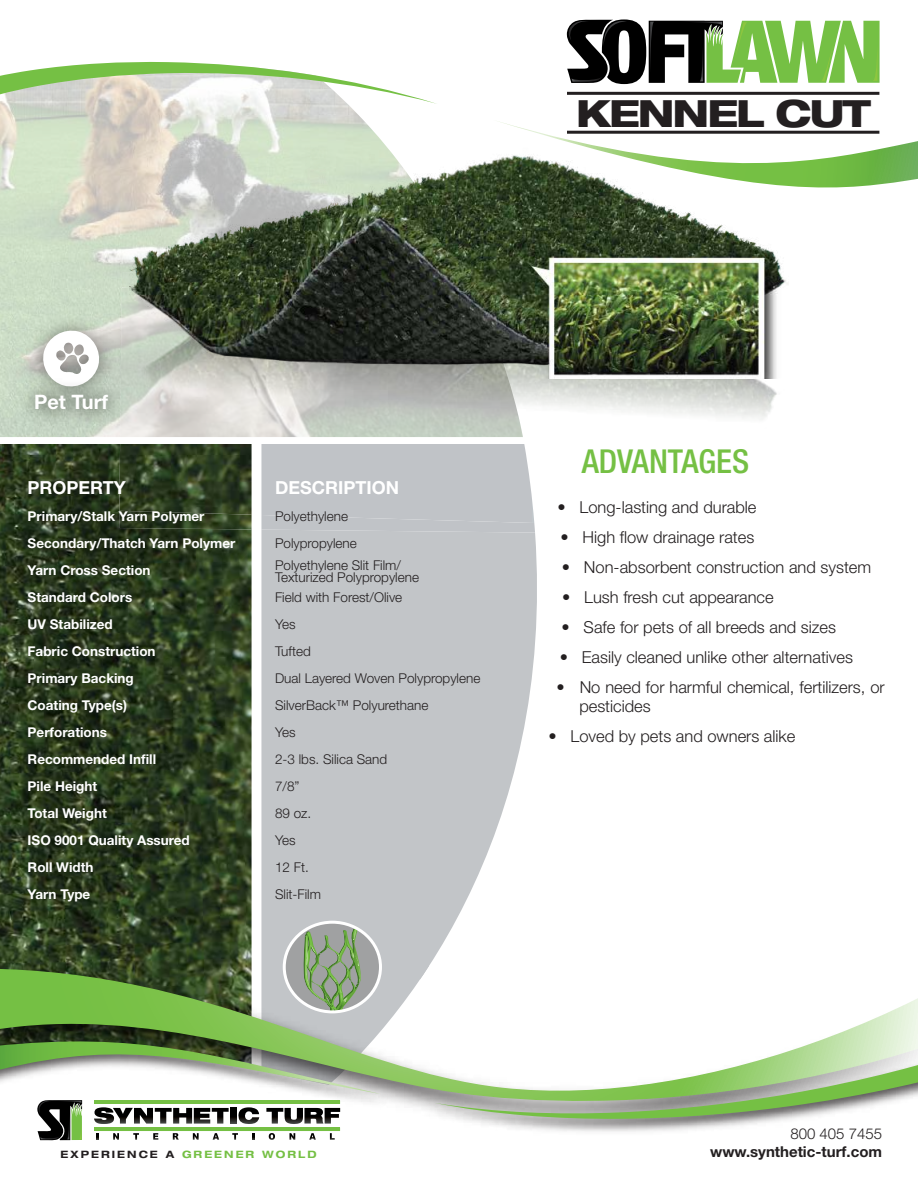
<style>
.page{position:relative;width:918px;height:1188px;background:#fff}
.page>*{position:absolute;margin:0;border:0;box-sizing:border-box;transform-origin:0 0}
.t1{font:800 expanded 37.5px "Helvetica Neue";letter-spacing:-.05em;color:#231f20}
.t2{font:500 condensed 33px "Helvetica Neue";color:#75c044}
.t3{font:700 19.95px "Helvetica Neue";color:#fff}
.t4{font:700 18px "Helvetica Neue";color:#fff}
.t5{font:300 16.5px/19.5px "Helvetica Neue";color:#231f20}
.t6{font:700 15px "Helvetica Neue";color:#231f20}
.t7{font:300 15px "Helvetica Neue";color:#231f20}
.t8{font:700 13.5px/27px "Helvetica Neue";color:#fff}
.t9{font:300 13.5px/27px "Helvetica Neue";color:#231f20}
.t10{font:700 expanded 10.2px "Helvetica Neue";letter-spacing:.2em;color:#75c044}
.s1{color:#231f20}
</style>
<div class="page">
<svg style="left:261px;top:536px;width:276px;height:430px;background:#c9ccce"></svg>
<img style="left:0;top:202px;width:129px;height:235px">
<img style="left:0;top:444px;width:252px;height:633px">
<img style="left:284px;top:379px;width:496px;height:151px">
<div style="left:261px;top:444px;width:273px;height:79px;background:#c0c3c7"></div>
<img style="left:120px;top:288px;width:403px;height:149px">
<img style="left:119px;top:444px;width:133px;height:11px">
<svg style="left:1px;top:966px;width:420px;height:141px;background:#86a96f"></svg>
<img style="left:1px;top:1034px;width:393px;height:78px">
<svg style="left:1px;top:1034px;width:380px;height:60px"></svg>
<img style="left:421px;top:966px;width:369px;height:166px">
<svg style="left:434px;top:966px;width:484px;height:153px"></svg>
<svg style="left:94px;top:1104px;width:246px;height:36px"></svg>
<svg style="left:37px;top:1100px;width:46px;height:40px;background:#515d48"></svg>
<hr style="left:94px;top:1128px;width:246px;height:3px;background:#75c044">
<hr style="left:94px;top:1101px;width:246px;height:3px;background:#75c044">
<img style="left:5px;top:455px;width:287px;height:478px">
<img style="left:129px;top:202px;width:660px;height:177px">
<img style="left:21px;top:308px;width:101px;height:61px">
<svg style="left:40px;top:328px;width:62px;height:41px"></svg>
<img style="left:12px;top:369px;width:119px;height:67px">
<svg style="left:0;top:32px;width:880px;height:170px"></svg>
<svg style="left:493px;top:120px;width:425px;height:67px"></svg>
<svg style="left:0;top:61px;width:438px;height:84px"></svg>
<svg style="left:567px;top:19px;width:313px;height:65px"></svg>
<hr style="left:567px;top:92px;width:312px;height:3px;background:#231f20">
<hr style="left:567px;top:131px;width:312px;height:3px;background:#231f20">
<div style="left:284px;top:922px;width:96px;height:90px;background:#a0a1a2;border-radius:50%"></div>
<svg style="left:303px;top:929px;width:58px;height:83px"></svg>
<div style="left:283px;top:921px;width:99px;height:92px;border:3px solid #fff;border-radius:50%"></div>
<h1 class="t1" style="left:576px;top:89px;width:296px">KENNEL CUT</h1>
<p class="t3" style="left:34px;top:390px;width:75px">Pet Turf</p>
<p class="t4" style="left:28px;top:476px;width:100px">PROPERTY</p>
<p class="t8" style="left:28px;top:502px;width:209px">Primary/Stalk Yarn Polymer<br>Secondary/Thatch Yarn Polymer<br>Yarn Cross Section<br>Standard Colors<br>UV Stabilized<br>Fabric Construction<br>Primary Backing<br>Coating Type(s)<br>Perforations<br>Recommended Infill<br>Pile Height<br>Total Weight<br>ISO 9001 Quality Assured<br>Roll Width<br>Yarn Type</p>
<p class="t4" style="left:275px;top:476px;width:125px">DESCRIPTION</p>
<p class="t9" style="left:275px;top:502px;width:83px">Polyethylene<br>Polypropylene</p>
<p class="t9" style="left:275px;top:559px;width:146px;line-height:12px">Polyethylene Slit Film/<br>Texturized Polypropylene</p>
<p class="t9" style="left:275px;top:583px;width:207px">Field with Forest/Olive<br>Yes<br>Tufted<br>Dual Layered Woven Polypropylene<br>SilverBack™ Polyurethane<br>Yes<br>2-3 lbs. Silica Sand<br>7/8”<br>89 oz.<br>Yes<br>12 Ft.<br>Slit-Film</p>
<h2 class="t2" style="left:582px;top:442px;width:169px">ADVANTAGES</h2>
<p class="t5" style="left:558px;top:497px;width:200px">• Long-lasting and durable</p>
<p class="t5" style="left:561px;top:527px;width:195px">• High flow drainage rates</p>
<p class="t5" style="left:562px;top:557px;width:311px">• Non-absorbent construction and system</p>
<p class="t5" style="left:562px;top:587px;width:213px">• Lush fresh cut appearance</p>
<p class="t5" style="left:562px;top:617px;width:276px">• Safe for pets of all breeds and sizes</p>
<p class="t5" style="left:560px;top:647px;width:295px">• Easily cleaned unlike other alternatives</p>
<p class="t5" style="left:579px;top:677px;width:307px;text-indent:-23px">• No need for harmful chemical, fertilizers, or pesticides</p>
<p class="t5" style="left:548px;top:726px;width:248px">• Loved by pets and owners alike</p>
<p class="t10" style="left:61px;top:1148px;width:258px"><span class="s1">EXPERIENCE A</span> GREENER WORLD</p>
<p class="t7" style="left:790px;top:1125px;width:93px">800 405 7455</p>
<p class="t6" style="left:710px;top:1142px;width:173px">www.synthetic-turf.com</p>
</div>
